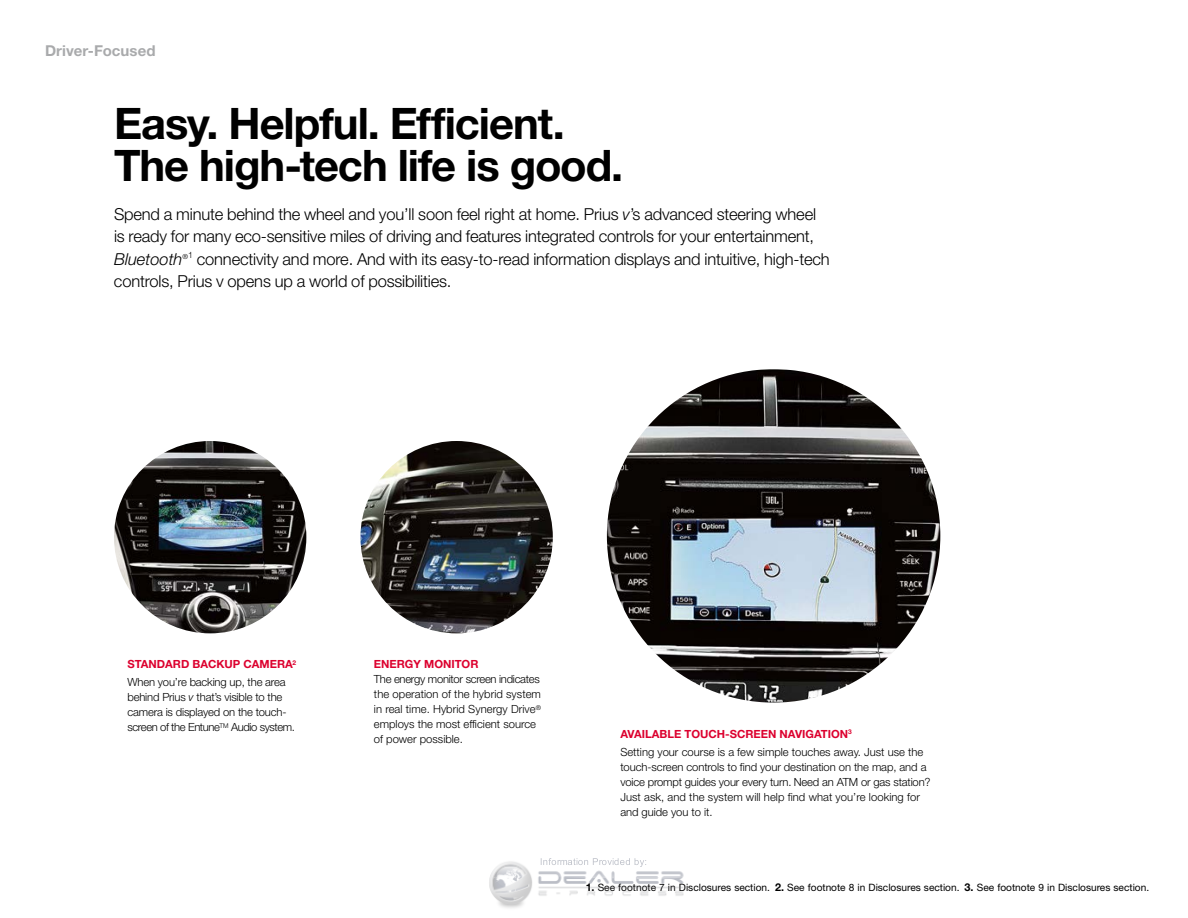
<style>
.page{position:relative;width:1188px;height:918px;background:#fff}
.page>*{position:absolute;margin:0;border:0;box-sizing:border-box;transform-origin:0 0}
.t1{font:700 43.5px/42px "Helvetica Neue LT Std";letter-spacing:-.025em;color:#000}
.t2{font:300 16.5px/22.5px "Helvetica Neue LT Std";letter-spacing:-.01em;color:#000}
.t3{font:700 15px "Helvetica Neue LT Std";letter-spacing:.005em;color:#a9aaac}
.t4{font:300 11.25px/15px "Helvetica Neue LT Std";letter-spacing:-.005em;color:#000}
.t5{font:700 11.25px "Helvetica Neue LT Std";color:#dc002e}
.t6{font:10.2px "Helvetica Neue LT Std";color:#000}
.s1{font-style:italic}
.s2{font-weight:700;color:#dc002e}
.s3{font-weight:700;font-size:10.8px}
</style>
<div class="page">
<img style="left:114px;top:441px;width:192px;height:192px;border-radius:96px">
<img style="left:607px;top:369px;width:333px;height:334px;border-radius:167px">
<img style="left:360px;top:441px;width:193px;height:192px;border-radius:96px">
<img style="left:489px;top:858px;width:195px;height:50px">
<h3 class="t3" style="left:45px;top:41px;width:112px">Driver-Focused</h3>
<h1 class="t1" style="left:114px;top:102px;width:511px">Easy. Helpful. Efficient.<br>The high-tech life is good.</h1>
<p class="t2" style="left:114px;top:202px;width:717px">Spend a minute behind the wheel and you’ll soon feel right at home. Prius <span class="s1">v</span>’s advanced steering wheel is ready for many eco-sensitive miles of driving and features integrated controls for your entertainment, <span class="s1">Bluetooth</span><sup>®</sup><sup>1</sup> connectivity and more. And with its easy-to-read information displays and intuitive, high-tech controls, Prius v opens up a world of possibilities.</p>
<p class="t4" style="left:127px;top:655px;width:170px;line-height:18px"><span class="s2">STANDARD BACKUP CAMERA</span><sup>2<br></sup>When you’re backing up, the area</p>
<p class="t4" style="left:128px;top:690px;width:169px">behind Prius <span class="s1">v</span> that’s visible to the camera is displayed on the touch&shy;screen of the Entune<sup>TM</sup> Audio system.</p>
<p class="t5" style="left:374px;top:657px;width:106px">ENERGY MONITOR</p>
<p class="t4" style="left:374px;top:672px;width:169px">The energy monitor screen indicates the operation of the hybrid system in real time. Hybrid Synergy Drive<sup>® </sup>employs the most efficient source of power possible.</p>
<p class="t4" style="left:620px;top:724px;width:304px;line-height:18px"><span class="s2">AVAILABLE TOUCH-SCREEN NAVIGATION</span><sup>3<br></sup>Setting your course is a few simple touches away. Just use the</p>
<p class="t4" style="left:620px;top:759px;width:312px">touch-screen controls to find your destination on the map, and a voice prompt guides your every turn. Need an ATM or gas station?<br>Just ask, and the system will help find what you’re looking for and guide you to it.</p>
<p class="t6" style="left:586px;top:881px;width:565px"><span class="s3">1.</span> See footnote 7 in Disclosures section. <span class="s3">2.</span> See footnote 8 in Disclosures section. <span class="s3">3.</span> See footnote 9 in Disclosures section.</p>
</div>
